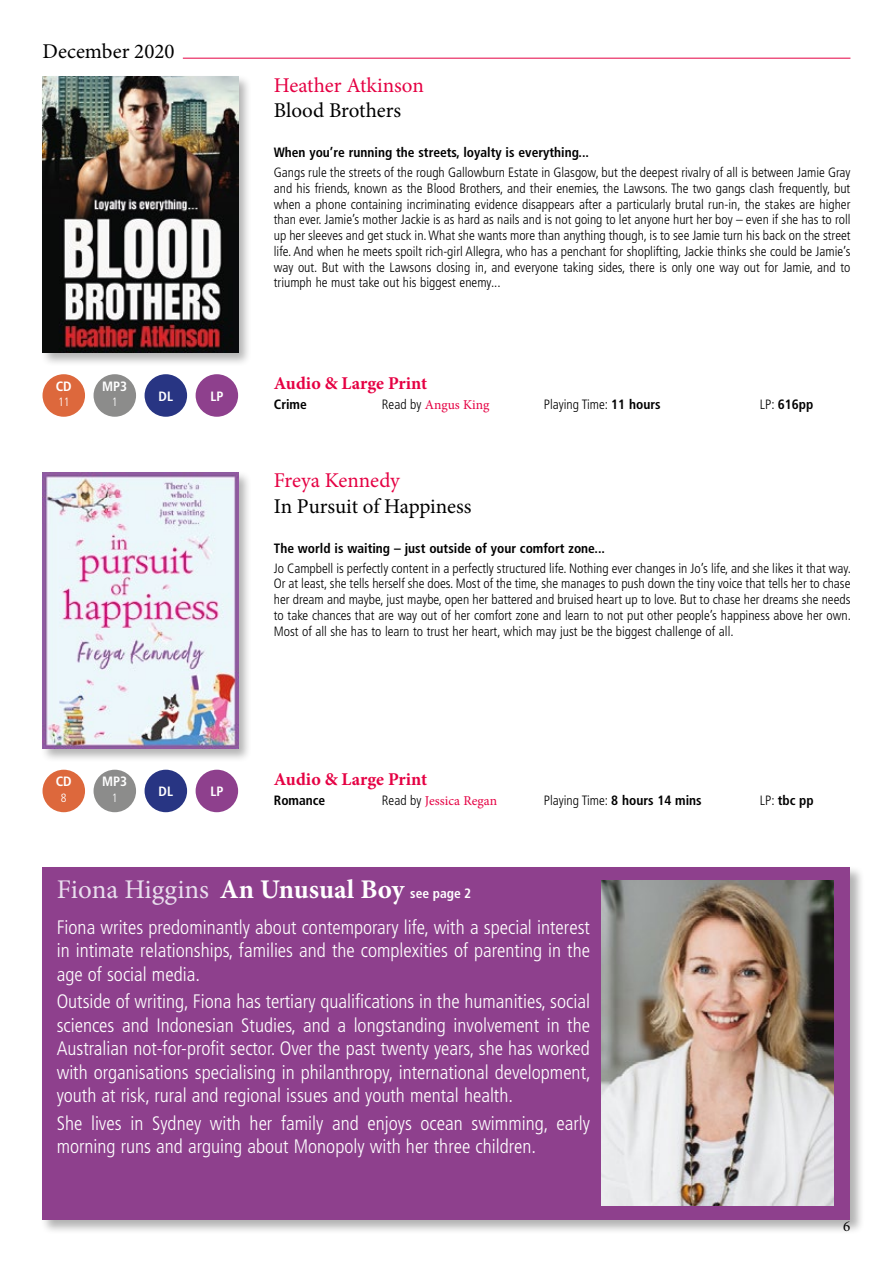
<style>
.page{position:relative;width:893px;height:1263px;background:#fff}
.page>*{position:absolute;margin:0;border:0;box-sizing:border-box;transform-origin:0 0}
.t1{font:27px "Minion Pro";color:#e9deee}
.t2{font:21px "Minion Pro";color:#000}
.t3{font:21px "Minion Pro";color:#e50043}
.t4{font:300 condensed 19.5px/23.4px "Frutiger LT";color:#fff;text-align:justify}
.t5{font:700 18px "Minion Pro";color:#e50043}
.t6{font:15px "Minion Pro";color:#000}
.t7{font:300 condensed 13.5px/15.8px "Frutiger LT";color:#000;text-align:justify}
.t8{font:700 condensed 13.5px "Frutiger LT";color:#000}
.t9{font:13.5px "Minion Pro";color:#e50043}
.t10{font:700 condensed 13.5px "Frutiger LT";color:#fff}
.t11{font:300 condensed 12px "Frutiger LT";color:#fff}
.s1{font-family:"Frutiger LT";font-weight:300;font-stretch:condensed;color:#000}
.s2{font-weight:700}
.s3{font-weight:300}
.s4{font-weight:700;color:#fff}
.s5{font-family:"Frutiger LT";font-weight:700;font-stretch:condensed;font-size:13.5px;color:#fff}
</style>
<div class="page">
<div style="left:196px;top:374px;width:42px;height:43px;background:#8e408d;border-radius:50%"></div>
<div style="left:43px;top:374px;width:42px;height:43px;background:#dd683c;border-radius:50%"></div>
<div style="left:94px;top:374px;width:42px;height:43px;background:#8c8c8b;border-radius:50%"></div>
<div style="left:145px;top:374px;width:42px;height:43px;background:#283583;border-radius:50%"></div>
<div style="left:40px;top:74px;width:213px;height:293px;background:#000;opacity:.3"></div>
<img style="left:43px;top:77px;width:195px;height:276px">
<hr style="left:183px;top:58px;width:667px;height:1px;background:#e50043">
<div style="left:40px;top:470px;width:213px;height:292px;background:#000;opacity:.3"></div>
<img style="left:43px;top:472px;width:195px;height:276px">
<div style="left:40px;top:865px;width:825px;height:370px;background:#000;opacity:.3"></div>
<div style="left:43px;top:867px;width:807px;height:353px;background:#8e408d"></div>
<div style="left:196px;top:770px;width:42px;height:42px;background:#8e408d;border-radius:50%"></div>
<div style="left:43px;top:770px;width:42px;height:42px;background:#dd683c;border-radius:50%"></div>
<div style="left:94px;top:770px;width:42px;height:42px;background:#8c8c8b;border-radius:50%"></div>
<div style="left:145px;top:770px;width:42px;height:42px;background:#283583;border-radius:50%"></div>
<img style="left:601px;top:880px;width:232px;height:325px">
<h2 class="t2" style="left:43px;top:37px;width:134px">December 2020</h2>
<p class="t10" style="left:56px;top:378px;width:18px">CD</p>
<p class="t11" style="left:58px;top:395px;width:13px">11</p>
<p class="t10" style="left:102px;top:378px;width:27px">MP3</p>
<p class="t11" style="left:112px;top:395px;width:7px">1</p>
<p class="t10" style="left:159px;top:388px;width:16px">DL</p>
<p class="t10" style="left:210px;top:388px;width:15px">LP</p>
<h2 class="t3" style="left:274px;top:71px;width:152px">Heather Atkinson</h2>
<h2 class="t2" style="left:274px;top:96px;width:129px">Blood Brothers</h2>
<p class="t8" style="left:274px;top:144px;width:317px">When you’re running the streets, loyalty is everything...</p>
<p class="t7" style="left:274px;top:165px;width:578px">Gangs rule the streets of the rough Gallowburn Estate in Glasgow, but the deepest rivalry of all is between Jamie Gray and his friends, known as the Blood Brothers, and their enemies, the Lawsons. The two gangs clash frequently, but when a phone containing incriminating evidence disappears after a particularly brutal run-in, the stakes are higher than ever. Jamie’s mother Jackie is as hard as nails and is not going to let anyone hurt her boy – even if she has to roll up her sleeves and get stuck in. What she wants more than anything though, is to see Jamie turn his back on the street life. And when he meets spoilt rich-girl Allegra, who has a penchant for shoplifting, Jackie thinks she could be Jamie’s way out. But with the Lawsons closing in, and everyone taking sides, there is only one way out for Jamie, and to triumph he must take out his biggest enemy...</p>
<h3 class="t5" style="left:274px;top:371px;width:155px">Audio &amp; Large Print</h3>
<p class="t8" style="left:274px;top:397px;width:35px">Crime</p>
<p class="t9" style="left:382px;top:396px;width:109px"><span class="s1">Read by</span> Angus King</p>
<p class="t7" style="left:544px;top:397px;width:118px">Playing Time: <span class="s2">11 hours</span></p>
<p class="t8" style="left:760px;top:397px;width:55px"><span class="s3">LP:</span> 616pp</p>
<h2 class="t3" style="left:274px;top:466px;width:128px">Freya Kennedy</h2>
<h2 class="t2" style="left:274px;top:492px;width:199px">In Pursuit of Happiness</h2>
<p class="t8" style="left:274px;top:540px;width:333px">The world is waiting – just outside of your comfort zone...</p>
<p class="t7" style="left:274px;top:560px;width:579px">Jo Campbell is perfectly content in a perfectly structured life. Nothing ever changes in Jo’s life, and she likes it that way.<br>Or at least, she tells herself she does. Most of the time, she manages to push down the tiny voice that tells her to chase her dream and maybe, just maybe, open her battered and bruised heart up to love. But to chase her dreams she needs to take chances that are way out of her comfort zone and learn to not put other people’s happiness above her own.<br>Most of all she has to learn to trust her heart, which may just be the biggest challenge of all.</p>
<p class="t10" style="left:56px;top:773px;width:18px">CD</p>
<p class="t11" style="left:61px;top:791px;width:7px">8</p>
<p class="t10" style="left:102px;top:773px;width:27px">MP3</p>
<p class="t11" style="left:112px;top:791px;width:7px">1</p>
<p class="t10" style="left:159px;top:783px;width:16px">DL</p>
<p class="t10" style="left:210px;top:783px;width:15px">LP</p>
<h3 class="t5" style="left:274px;top:766px;width:155px">Audio &amp; Large Print</h3>
<p class="t8" style="left:274px;top:792px;width:53px">Romance</p>
<p class="t9" style="left:382px;top:792px;width:117px"><span class="s1">Read by</span> Jessica Regan</p>
<p class="t7" style="left:544px;top:793px;width:159px">Playing Time: <span class="s2">8 hours 14 mins</span></p>
<p class="t8" style="left:760px;top:792px;width:55px"><span class="s3">LP:</span> tbc pp</p>
<h1 class="t1" style="left:57px;top:871px;width:416px">Fiona Higgins <span class="s4">An Unusual Boy</span> <span class="s5">see page 2</span></h1>
<h3 class="t4" style="left:57px;top:916px;width:535px">Fiona writes predominantly about contemporary life, with a special interest in intimate relationships, families and the complexities of parenting in the age of social media.</h3>
<p class="t4" style="left:57px;top:990px;width:536px">Outside of writing, Fiona has tertiary qualifications in the humanities, social sciences and Indonesian Studies, and a longstanding involvement in the Australian not-for-profit sector. Over the past twenty years, she has worked with organisations specialising in philanthropy, international development, youth at risk, rural and regional issues and youth mental health.</p>
<h3 class="t4" style="left:57px;top:1111px;width:535px">She lives in Sydney with her family and enjoys ocean swimming, early morning runs and arguing about Monopoly with her three children.</h3>
<p class="t6" style="left:843px;top:1216px;width:9px">6</p>
</div>
